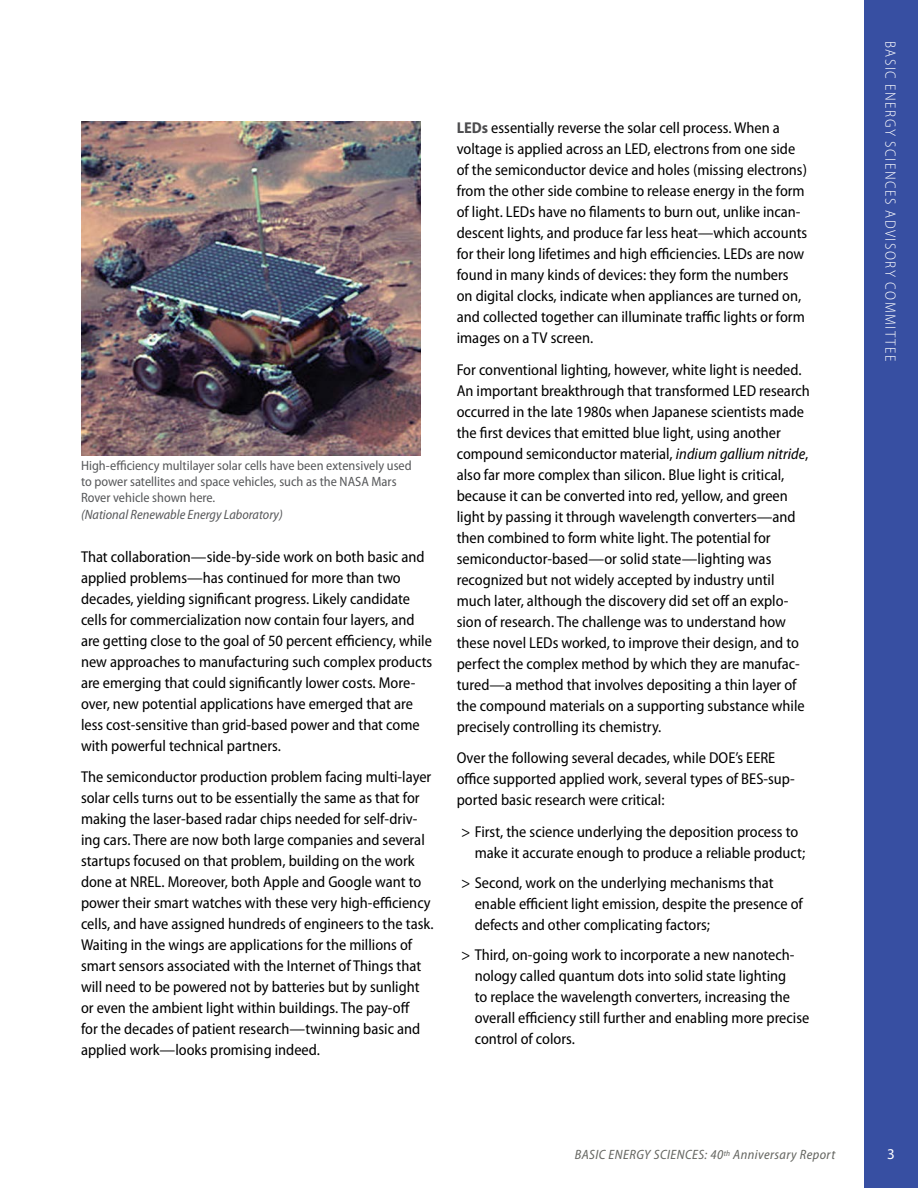
<style>
.page{position:relative;width:918px;height:1188px;background:#fff}
.page>*{position:absolute;margin:0;border:0;box-sizing:border-box;transform-origin:0 0}
.Body_text{font:semi-condensed 15.75px/21px "Myriad Pro";color:#000}
.Body_bullet{font:semi-condensed 15.75px/21px "Myriad Pro";color:#000}
.t1{font:300 semi-condensed 15px "Myriad Pro";letter-spacing:.1em;color:#fff}
.t2{font:15px "Myriad Pro";color:#fff}
.t3{font:semi-condensed 13.5px/16.2px "Myriad Pro";color:#58595b}
.t4{font:italic semi-condensed 13.5px "Myriad Pro";letter-spacing:.03em;color:#646560}
.t5{font:italic semi-condensed 13.5px "Myriad Pro";color:#58595b}
.s1{font-weight:700;color:#4d4d4f}
.s2{font-style:italic}
</style>
<div class="page">
<div style="left:864px;top:0;width:54px;height:1188px;background:#374fa2"></div>
<img style="left:81px;top:122px;width:340px;height:333px">
<p class="t3" style="left:81px;top:458px;width:332px">High-efficiency multilayer solar cells have been extensively used to power satellites and space vehicles, such as the NASA Mars<br>Rover vehicle shown here.</p>
<p class="t5" style="left:81px;top:507px;width:203px">(National Renewable Energy Laboratory)</p>
<p class="Body_text" style="left:81px;top:546px;width:353px">That collaboration—side-by-side work on both basic and applied problems—has continued for more than two decades, yielding significant progress. Likely candidate cells for commercialization now contain four layers, and are getting close to the goal of 50 percent efficiency, while new approaches to manufacturing such complex products are emerging that could significantly lower costs. More&shy;over, new potential applications have emerged that are less cost-sensitive than grid-based power and that come with powerful technical partners.</p>
<p class="Body_text" style="left:81px;top:767px;width:354px">The semiconductor production problem facing multi-layer solar cells turns out to be essentially the same as that for making the laser-based radar chips needed for self-driv&shy;ing cars. There are now both large companies and several startups focused on that problem, building on the work done at NREL. Moreover, both Apple and Google want to power their smart watches with these very high-efficiency cells, and have assigned hundreds of engineers to the task.<br>Waiting in the wings are applications for the millions of smart sensors associated with the Internet of Things that will need to be powered not by batteries but by sunlight or even the ambient light within buildings. The pay-off<br>for the decades of patient research—twinning basic and applied work—looks promising indeed.</p>
<p class="Body_text" style="left:457px;top:118px;width:352px"><span class="s1">LEDs</span> essentially reverse the solar cell process. When a voltage is applied across an LED, electrons from one side of the semiconductor device and holes (missing electrons) from the other side combine to release energy in the form of light. LEDs have no filaments to burn out, unlike incan&shy;descent lights, and produce far less heat—which accounts for their long lifetimes and high efficiencies. LEDs are now found in many kinds of devices: they form the numbers on digital clocks, indicate when appliances are turned on, and collected together can illuminate traffic lights or form images on a TV screen.</p>
<p class="Body_text" style="left:457px;top:359px;width:355px">For conventional lighting, however, white light is needed.<br>An important breakthrough that transformed LED research occurred in the late 1980s when Japanese scientists made the first devices that emitted blue light, using another compound semiconductor material, <span class="s2">indium gallium nitride</span>, also far more complex than silicon. Blue light is critical, because it can be converted into red, yellow, and green light by passing it through wavelength converters—and then combined to form white light. The potential for semiconductor-based—or solid state—lighting was recognized but not widely accepted by industry until much later, although the discovery did set off an explo&shy;sion of research. The challenge was to understand how these novel LEDs worked, to improve their design, and to perfect the complex method by which they are manufac&shy;tured—a method that involves depositing a thin layer of the compound materials on a supporting substance while precisely controlling its chemistry.</p>
<p class="Body_text" style="left:457px;top:748px;width:340px">Over the following several decades, while DOE’s EERE office supported applied work, several types of BES-sup&shy;ported basic research were critical:</p>
<p class="Body_bullet" style="left:475px;top:821px;width:332px;text-indent:-14px">&gt; First, the science underlying the deposition process to make it accurate enough to produce a reliable product;</p>
<p class="Body_bullet" style="left:475px;top:872px;width:330px;text-indent:-14px">&gt; Second, work on the underlying mechanisms that enable efficient light emission, despite the presence of defects and other complicating factors;</p>
<p class="Body_bullet" style="left:475px;top:944px;width:336px;text-indent:-14px">&gt; Third, on-going work to incorporate a new nanotech&shy;nology called quantum dots into solid state lighting<br>to replace the wavelength converters, increasing the overall efficiency still further and enabling more precise control of colors.</p>
<p class="t4" style="left:575px;top:1147px;width:262px">BASIC ENERGY SCIENCES: 40<sup>th</sup> Anniversary Report</p>
<p class="t1" style="left:898px;top:41px;width:322px;rotate:90deg">BASIC ENERGY SCIENCES ADVISORY COMMITTEE</p>
<p class="t2" style="left:887px;top:1144px;width:9px">3</p>
</div>
